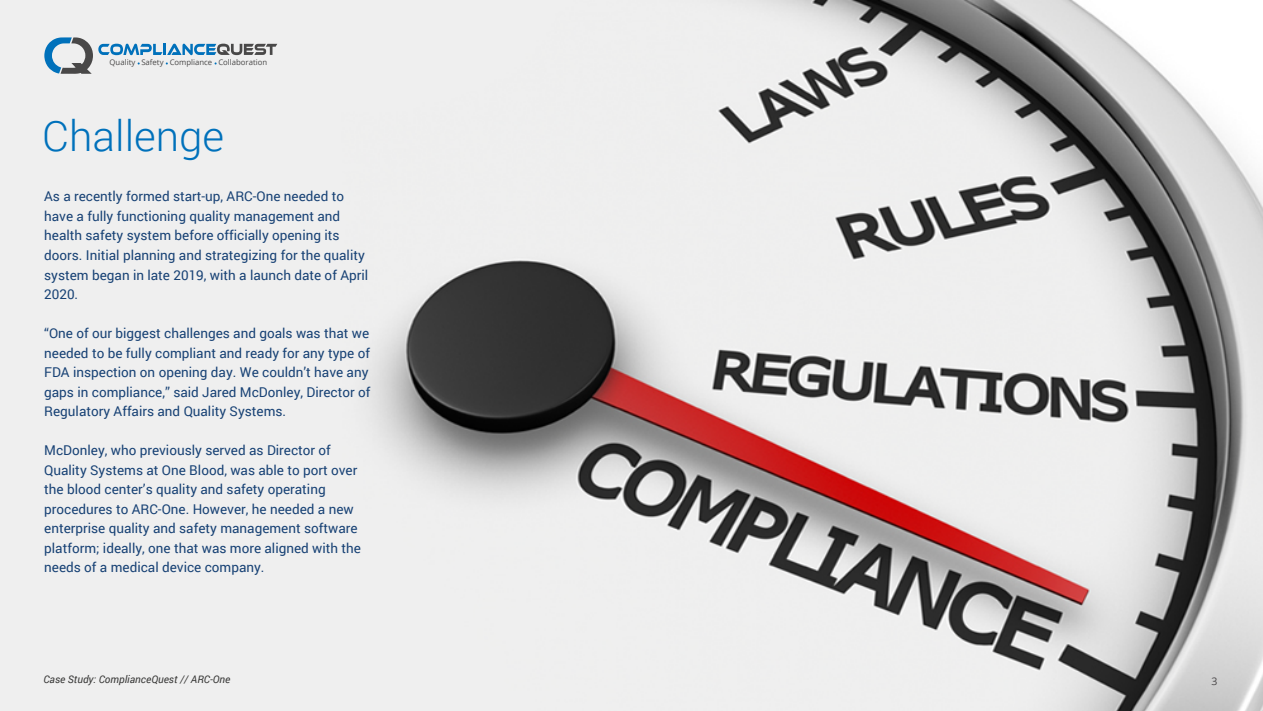
<style>
.page{position:relative;width:1263px;height:711px;background:#fff}
.page>*{position:absolute;margin:0;border:0;box-sizing:border-box;transform-origin:0 0}
.t1{font:300 42px "Roboto";color:#0071bb}
.t2{font:13.5px/19.5px "Roboto";color:#184275}
.t3{font:italic 10.5px "Roboto";color:#3a3a39}
.t4{font:10.5px "Open Sans";color:#4a4749}
.t5{font:7.8px "Open Sans";color:#494848}
</style>
<div class="page">
<img style="left:0;top:0;width:1263px;height:710px">
<svg style="left:44px;top:37px;width:233px;height:37px"></svg>
<p class="t5" style="left:110px;top:57px;width:159px">Quality Safety Compliance Collaboration</p>
<h1 class="t1" style="left:42px;top:107px;width:184px">Challenge</h1>
<p class="t2" style="left:44px;top:186px;width:325px">As a recently formed start-up, ARC-One needed to have a fully functioning quality management and health safety system before officially opening its doors. Initial planning and strategizing for the quality system began in late 2019, with a launch date of April 2020.</p>
<p class="t2" style="left:44px;top:323px;width:328px">“One of our biggest challenges and goals was that we needed to be fully compliant and ready for any type of FDA inspection on opening day. We couldn’t have any gaps in compliance,” said Jared McDonley, Director of Regulatory Affairs and Quality Systems.</p>
<p class="t2" style="left:44px;top:440px;width:318px">McDonley, who previously served as Director of Quality Systems at One Blood, was able to port over the blood center’s quality and safety operating procedures to ARC-One. However, he needed a new enterprise quality and safety management software platform; ideally, one that was more aligned with the needs of a medical device company.</p>
<p class="t3" style="left:43px;top:671px;width:189px">Case Study: ComplianceQuest // ARC-One</p>
<p class="t4" style="left:1211px;top:673px;width:8px">3</p>
</div>
